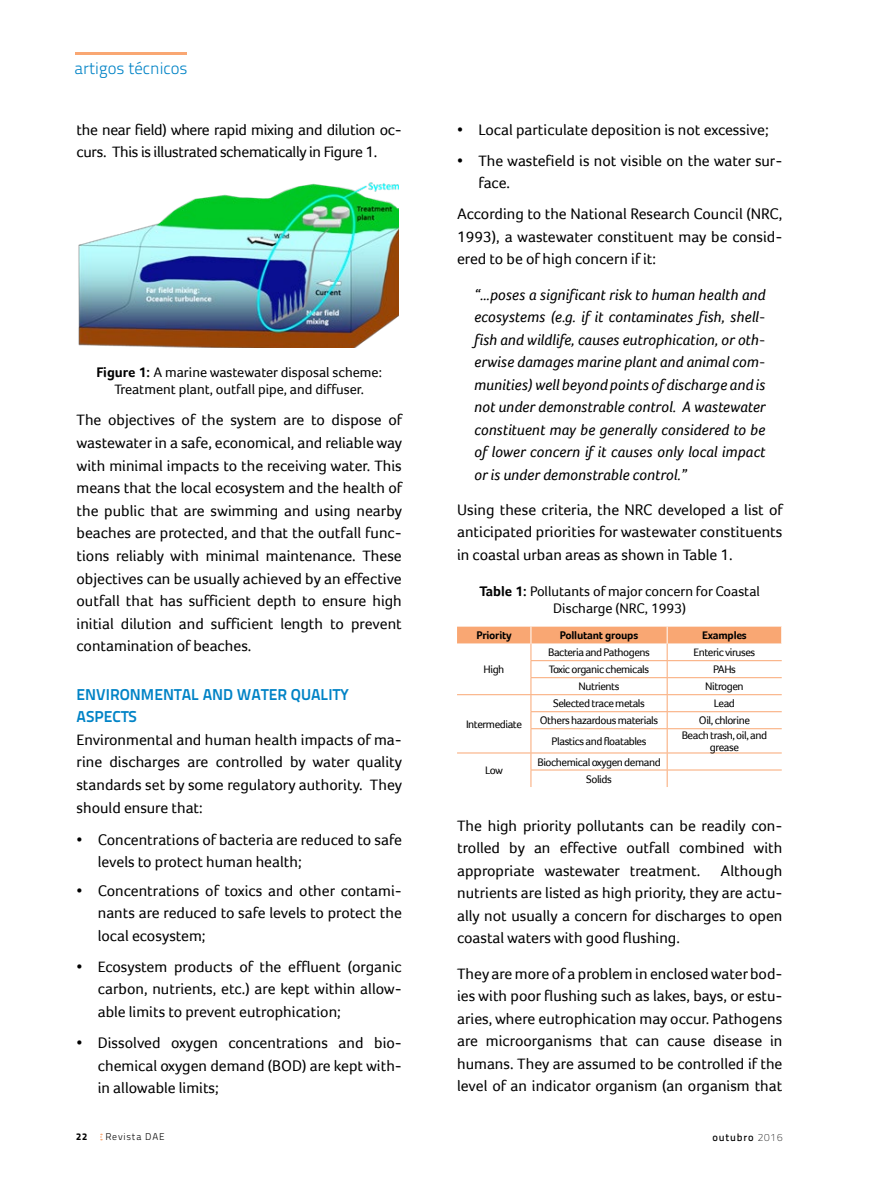
<style>
.page{position:relative;width:893px;height:1191px;background:#fff}
.page>*{position:absolute;margin:0;border:0;box-sizing:border-box;transform-origin:0 0}
.t1{font:300 16.65px "Titillium Text 22 L";color:#0083c6}
.t2{font:15.75px/22.6px "Foco";color:#000;text-align:justify}
.t3{font:italic 15.75px/22.5px "Foco";color:#000;text-align:justify}
.t4{font:15.75px/22.6px "Foco";letter-spacing:-.02em;color:#000}
.t5{font:700 15.75px/22.6px "Titillium Text 22 L";color:#0083c6}
.t6{font:14.25px/17.2px "Foco";color:#000;text-align:center}
.t7{font:11.25px/12px "Foco";letter-spacing:-.04em;color:#000;text-align:center}
.t8{font:700 11.25px "Foco";letter-spacing:-.02em;color:#000}
.t9{font:500 10.5px "Titillium Text 22 L";letter-spacing:.08em;color:#000}
.t10{font:300 9.75px "Titillium Text 22 L";letter-spacing:.08em;color:#000}
.t11{font:800 9.75px "Titillium Text 22 L";color:#000}
.s1{font-weight:700}
.s2{font-weight:100}
</style>
<div class="page">
<img style="left:78px;top:182px;width:321px;height:165px">
<svg style="left:457px;top:626px;width:325px;height:161px"></svg>
<hr style="left:75px;top:52px;width:112px;height:3px;background:#f9a773">
<p class="t1" style="left:75px;top:56px;width:115px">artigos técnicos</p>
<p class="t4" style="left:77px;top:118px;width:327px">the near field) where rapid mixing and dilution oc&shy;curs. This is illustrated schematically in Figure 1.</p>
<p class="t6" style="left:96px;top:364px;width:287px"><span class="s1">Figure 1:</span> A marine wastewater disposal scheme:<br>Treatment plant, outfall pipe, and diffuser.</p>
<p class="t2" style="left:77px;top:409px;width:327px">The objectives of the system are to dispose of wastewater in a safe, economical, and reliable way with minimal impacts to the receiving water. This means that the local ecosystem and the health of the public that are swimming and using nearby beaches are protected, and that the outfall func&shy;tions reliably with minimal maintenance. These objectives can be usually achieved by an effective outfall that has sufficient depth to ensure high initial dilution and sufficient length to prevent contamination of beaches.</p>
<p class="t5" style="left:77px;top:681px;width:274px">ENVIRONMENTAL AND WATER QUALITY<br>ASPECTS</p>
<p class="t2" style="left:77px;top:728px;width:327px">Environmental and human health impacts of ma&shy;rine discharges are controlled by water quality standards set by some regulatory authority. They should ensure that:</p>
<p class="t2" style="left:98px;top:828px;width:306px;text-indent:-21px">• Concentrations of bacteria are reduced to safe levels to protect human health;</p>
<p class="t2" style="left:98px;top:878px;width:306px;text-indent:-21px">• Concentrations of toxics and other contami&shy;nants are reduced to safe levels to protect the local ecosystem;</p>
<p class="t2" style="left:98px;top:955px;width:306px;text-indent:-21px">• Ecosystem products of the effluent (organic carbon, nutrients, etc.) are kept within allow&shy;able limits to prevent eutrophication;</p>
<p class="t2" style="left:98px;top:1031px;width:306px;text-indent:-21px">• Dissolved oxygen concentrations and bio&shy;chemical oxygen demand (BOD) are kept with&shy;in allowable limits;</p>
<p class="t11" style="left:76px;top:1129px;width:13px">22</p>
<p class="t10" style="left:105px;top:1129px;width:61px">Revista DAE</p>
<p class="t2" style="left:457px;top:118px;width:313px">• Local particulate deposition is not excessive;</p>
<p class="t2" style="left:478px;top:149px;width:305px;text-indent:-21px">• The wastefield is not visible on the water sur&shy;face.</p>
<p class="t2" style="left:457px;top:202px;width:327px">According to the National Research Council (NRC, 1993), a wastewater constituent may be consid&shy;ered to be of high concern if it:</p>
<p class="t3" style="left:474px;top:283px;width:293px">“…poses a significant risk to human health and ecosystems (e.g. if it contaminates fish, shell&shy;fish and wildlife, causes eutrophication, or oth&shy;erwise damages marine plant and animal com&shy;munities) well beyond points of discharge and is not under demonstrable control. A wastewater constituent may be generally considered to be of lower concern if it causes only local impact or is under demonstrable control.”</p>
<p class="t2" style="left:457px;top:498px;width:327px">Using these criteria, the NRC developed a list of anticipated priorities for wastewater constituents in coastal urban areas as shown in Table 1.</p>
<p class="t6" style="left:480px;top:582px;width:282px"><span class="s1">Table 1:</span> Pollutants of major concern for Coastal<br>Discharge (NRC, 1993)</p>
<p class="t8" style="left:477px;top:628px;width:37px">Priority</p>
<p class="t8" style="left:560px;top:628px;width:80px">Pollutant groups</p>
<p class="t8" style="left:702px;top:628px;width:46px">Examples</p>
<p class="t7" style="left:484px;top:663px;width:22px">High</p>
<p class="t7" style="left:548px;top:646px;width:103px">Bacteria and Pathogens</p>
<p class="t7" style="left:694px;top:646px;width:63px">Enteric viruses</p>
<p class="t7" style="left:549px;top:663px;width:102px">Toxic organic chemicals</p>
<p class="t7" style="left:713px;top:663px;width:24px">PAHs</p>
<p class="t7" style="left:579px;top:680px;width:42px">Nutrients</p>
<p class="t7" style="left:705px;top:680px;width:40px">Nitrogen</p>
<p class="t7" style="left:466px;top:718px;width:57px">Intermediate</p>
<p class="t7" style="left:553px;top:697px;width:93px">Selected trace metals</p>
<p class="t7" style="left:714px;top:697px;width:23px">Lead</p>
<p class="t7" style="left:540px;top:714px;width:120px">Others hazardous materials</p>
<p class="t7" style="left:699px;top:714px;width:52px">Oil, chlorine</p>
<p class="t7" style="left:552px;top:735px;width:96px">Plastics and floatables</p>
<p class="t7" style="left:682px;top:729px;width:87px">Beach trash, oil, and grease</p>
<p class="t7" style="left:485px;top:764px;width:19px">Low</p>
<p class="t7" style="left:537px;top:753px;width:125px;line-height:17px">Biochemical oxygen demand<br>Solids</p>
<p class="t2" style="left:457px;top:814px;width:327px">The high priority pollutants can be readily con&shy;trolled by an effective outfall combined with appropriate wastewater treatment.</p>
<p class="t2" style="left:457px;top:859px;width:327px;text-indent:264px">Although nutrients are listed as high priority, they are actu&shy;ally not usually a concern for discharges to open coastal waters with good flushing.</p>
<p class="t2" style="left:457px;top:962px;width:327px">They are more of a problem in enclosed water bod&shy;ies with poor flushing such as lakes, bays, or estu&shy;aries, where eutrophication may occur. Pathogens are microorganisms that can cause disease in humans. They are assumed to be controlled if the level of an indicator organism (an organism that</p>
<p class="t9" style="left:712px;top:1129px;width:72px">outubro <span class="s2">2016</span></p>
</div>
